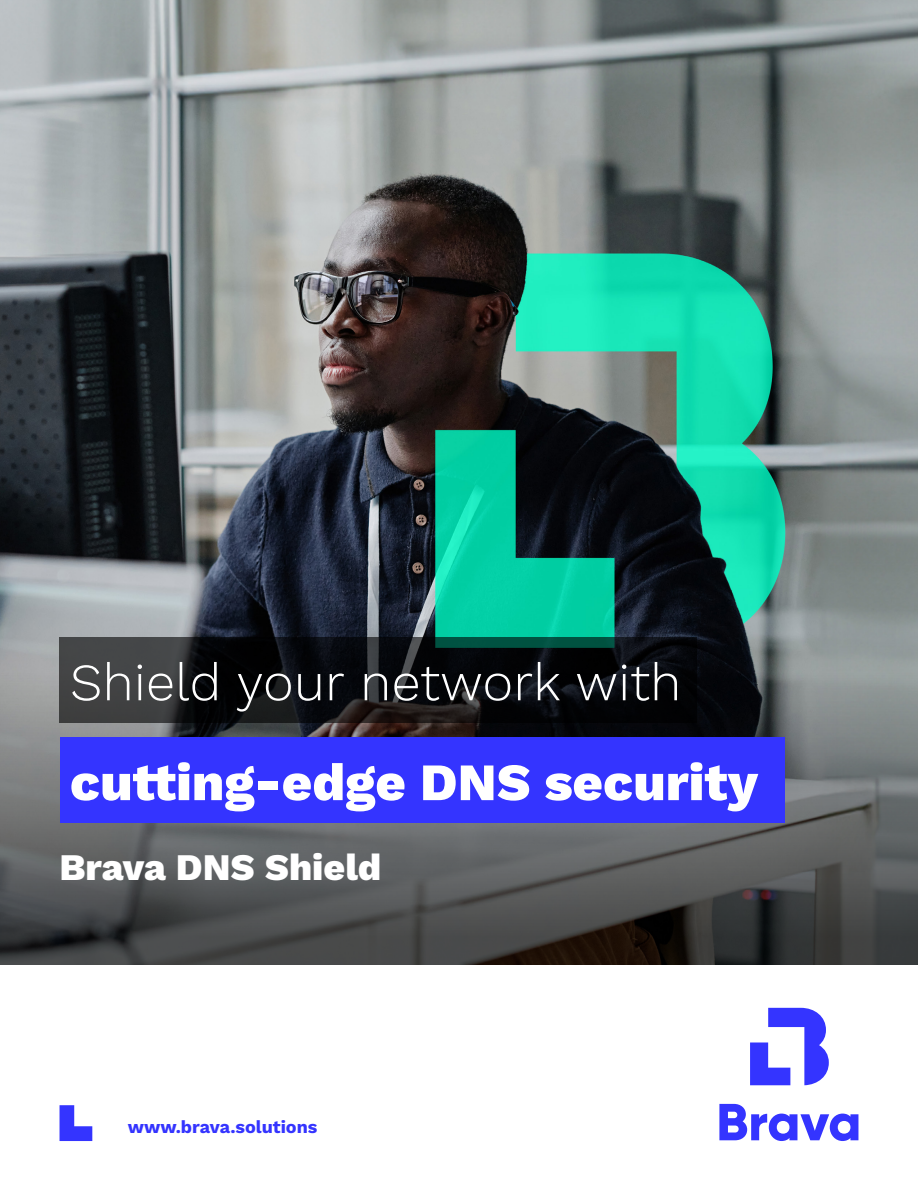
<style>
.page{position:relative;width:918px;height:1188px;background:#fff}
.page>*{position:absolute;margin:0;border:0;box-sizing:border-box;transform-origin:0 0}
.t1{font:800 52.5px "Work Sans";color:#fff}
.t2{font:300 52.5px "Work Sans";color:#fff}
.t3{font:800 37.5px "Work Sans";color:#fff}
.t4{font:700 18px "Work Sans";color:#3434ff}
</style>
<div class="page">
<img style="left:0;top:0;width:918px;height:653px">
<svg style="left:60px;top:1105px;width:32px;height:36px"></svg>
<svg style="left:719px;top:1104px;width:139px;height:37px"></svg>
<svg style="left:750px;top:1008px;width:79px;height:77px"></svg>
<svg style="left:0;top:653px;width:918px;height:312px;background:#555758"></svg>
<svg style="left:60px;top:638px;width:637px;height:85px;background:#16191b"></svg>
<div style="left:60px;top:738px;width:724px;height:85px;background:#3434ff"></div>
<p class="t2" style="left:70px;top:651px;width:613px">Shield your network with</p>
<p class="t1" style="left:70px;top:752px;width:690px">cutting-edge DNS security</p>
<p class="t3" style="left:60px;top:845px;width:323px">Brava DNS Shield</p>
<p class="t4" style="left:128px;top:1117px;width:191px">www.brava.solutions</p>
</div>
